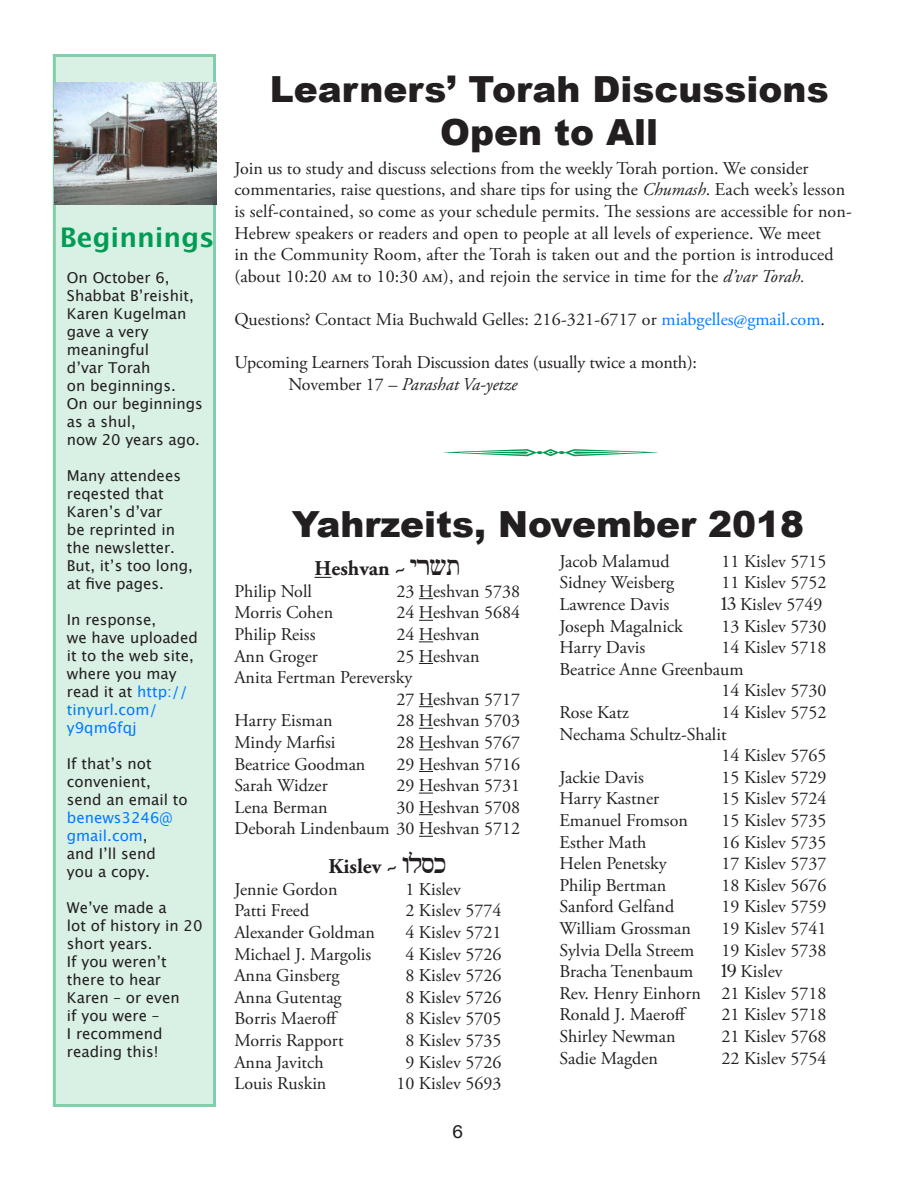
<style>
.page{position:relative;width:918px;height:1188px;background:#fff}
.page>*{position:absolute;margin:0;border:0;box-sizing:border-box;transform-origin:0 0}
.t1{font:900 36px "Arial";color:#231f20}
.t2{font:700 27px "Lucida Grande";color:#009c53}
.t3{font:700 21px "Adobe Garamond Pro";color:#231f20}
.t4{font:18px/21.6px "Adobe Garamond Pro";color:#231f20}
.t5{font:italic 18px "Adobe Garamond Pro";color:#231f20}
.t6{font:18px "Arial";color:#231f20;scale:1.07 1}
.t7{font:15px/18px "Lucida Grande";color:#231f20}
.t8{font:15px/18px "Lucida Grande";color:#007bff}
.s1{color:#007bff}
.s2{color:#231f20}
.s3{font-style:italic}
.s4{font-style:normal}
.s5{font-style:inherit}
.s6{font-family:"Penina KF Mac Plain";font-weight:400}
.s7{font-family:"Penina KF Mac Plain"}
</style>
<div class="page">
<div style="left:53px;top:54px;width:163px;height:1053px;background:#d9f0e5"></div>
<svg style="left:315px;top:577px;width:17px;height:1px"></svg>
<svg style="left:419px;top:598px;width:14px;height:1px"></svg>
<svg style="left:419px;top:620px;width:14px;height:1px"></svg>
<svg style="left:419px;top:641px;width:14px;height:1px"></svg>
<svg style="left:419px;top:663px;width:14px;height:1px"></svg>
<svg style="left:419px;top:706px;width:14px;height:1px"></svg>
<svg style="left:419px;top:728px;width:14px;height:1px"></svg>
<svg style="left:419px;top:749px;width:14px;height:1px"></svg>
<svg style="left:419px;top:771px;width:14px;height:1px"></svg>
<svg style="left:419px;top:793px;width:14px;height:1px"></svg>
<svg style="left:419px;top:814px;width:14px;height:1px"></svg>
<svg style="left:419px;top:836px;width:14px;height:1px"></svg>
<img style="left:54px;top:83px;width:162px;height:121px">
<p class="t2" style="left:60px;top:216px;width:156px">Beginnings</p>
<p class="t7" style="left:67px;top:269px;width:129px">On October 6,<br>Shabbat B’reishit,</p>
<p class="t7" style="left:67px;top:305px;width:121px">Karen Kugelman gave a very</p>
<p class="t7" style="left:67px;top:341px;width:84px">meaningful</p>
<p class="t7" style="left:67px;top:359px;width:85px">d’var Torah</p>
<p class="t7" style="left:67px;top:377px;width:110px">on beginnings.</p>
<p class="t7" style="left:67px;top:395px;width:137px">On our beginnings</p>
<p class="t7" style="left:67px;top:413px;width:71px">as a shul,</p>
<p class="t7" style="left:67px;top:431px;width:135px">now 20 years ago.</p>
<p class="t7" style="left:67px;top:467px;width:116px">Many attendees</p>
<p class="t7" style="left:67px;top:485px;width:98px">reqested that</p>
<p class="t7" style="left:67px;top:503px;width:97px">Karen’s d’var</p>
<p class="t7" style="left:67px;top:521px;width:110px">be reprinted in</p>
<p class="t7" style="left:67px;top:539px;width:110px">the newsletter.</p>
<p class="t7" style="left:67px;top:557px;width:127px">But, it’s too long, at five pages.</p>
<p class="t7" style="left:67px;top:611px;width:91px">In response,</p>
<p class="t7" style="left:67px;top:629px;width:132px">we have uploaded</p>
<p class="t7" style="left:67px;top:647px;width:129px">it to the web site, where you may read it at <span class="s1">http:// tinyurl.com/ y9qm6fqj</span></p>
<p class="t7" style="left:67px;top:755px;width:86px">If that’s not</p>
<p class="t7" style="left:67px;top:773px;width:85px">convenient,</p>
<p class="t7" style="left:67px;top:791px;width:122px">send an email to</p>
<p class="t8" style="left:67px;top:809px;width:107px">benews3246@ gmail.com<span class="s2">,</span></p>
<p class="t7" style="left:67px;top:845px;width:90px">and I’ll send</p>
<p class="t7" style="left:67px;top:863px;width:85px">you a copy.</p>
<p class="t7" style="left:67px;top:899px;width:101px">We’ve made a</p>
<p class="t7" style="left:67px;top:917px;width:137px">lot of history in 20 short years.</p>
<p class="t7" style="left:67px;top:953px;width:114px">If you weren’t there to hear<br>Karen – or even</p>
<p class="t7" style="left:67px;top:1007px;width:94px">if you were –</p>
<p class="t7" style="left:67px;top:1025px;width:97px">I recommend reading this!</p>
<p class="t1" style="left:270px;top:63px;width:560px">Learners’ Torah Discussions</p>
<p class="t1" style="left:440px;top:106px;width:219px">Open to All</p>
<p class="t4" style="left:234px;top:158px;width:619px">Join us to study and discuss selections from the weekly Torah portion. We consider commentaries, raise questions, and share tips for using the <span class="s3">Chumash</span>. Each week’s lesson is self-contained, so come as your schedule permits. The sessions are accessible for non-Hebrew speakers or readers and open to people at all levels of experience. We meet<br>in the Community Room, after the Torah is taken out and the portion is introduced (about 10:20 am to 10:30 am), and rejoin the service in time for the <span class="s3">d’var Torah.</span></p>
<p class="t4" style="left:234px;top:309px;width:592px">Questions? Contact Mia Buchwald Gelles: 216-321-6717 or <span class="s1">miabgelles@gmail.com</span>.</p>
<p class="t4" style="left:234px;top:352px;width:464px">Upcoming Learners Torah Discussion dates (usually twice a month):</p>
<p class="t5" style="left:288px;top:373px;width:230px"><span class="s4">November 17 –</span> Parashat Va-yetze</p>
<p class="t1" style="left:292px;top:498px;width:514px">Yahrzeits, November 2018</p>
<p class="t3" style="left:315px;top:556px;width:147px"><span class="s5">H</span>eshvan ~ <span class="s6">YR$T</span></p>
<p class="t4" style="left:234px;top:581px;width:79px">Philip Noll</p>
<p class="t4" style="left:396px;top:581px;width:125px">23 Heshvan 5738</p>
<p class="t4" style="left:234px;top:603px;width:100px">Morris Cohen</p>
<p class="t4" style="left:396px;top:603px;width:125px">24 Heshvan 5684</p>
<p class="t4" style="left:234px;top:624px;width:83px">Philip Reiss</p>
<p class="t4" style="left:396px;top:624px;width:85px">24 Heshvan</p>
<p class="t4" style="left:234px;top:646px;width:85px">Ann Groger</p>
<p class="t4" style="left:396px;top:646px;width:85px">25 Heshvan</p>
<p class="t4" style="left:234px;top:667px;width:179px">Anita Fertman Pereversky</p>
<p class="t4" style="left:396px;top:689px;width:125px">27 Heshvan 5717</p>
<p class="t4" style="left:234px;top:711px;width:100px">Harry Eisman</p>
<p class="t4" style="left:396px;top:711px;width:125px">28 Heshvan 5703</p>
<p class="t4" style="left:234px;top:732px;width:103px">Mindy Marfisi</p>
<p class="t4" style="left:396px;top:732px;width:125px">28 Heshvan 5767</p>
<p class="t4" style="left:234px;top:754px;width:133px">Beatrice Goodman</p>
<p class="t4" style="left:396px;top:754px;width:125px">29 Heshvan 5716</p>
<p class="t4" style="left:234px;top:775px;width:95px">Sarah Widzer</p>
<p class="t4" style="left:396px;top:775px;width:125px">29 Heshvan 5731</p>
<p class="t4" style="left:234px;top:797px;width:95px">Lena Berman</p>
<p class="t4" style="left:396px;top:797px;width:125px">30 Heshvan 5708</p>
<p class="t4" style="left:234px;top:819px;width:287px">Deborah Lindenbaum 30 Heshvan 5712</p>
<p class="t3" style="left:328px;top:854px;width:119px">Kislev ~ <span class="s6">WLSK</span></p>
<p class="t4" style="left:234px;top:879px;width:105px">Jennie Gordon</p>
<p class="t4" style="left:405px;top:879px;width:57px">1 Kislev</p>
<p class="t4" style="left:234px;top:901px;width:76px">Patti Freed</p>
<p class="t4" style="left:405px;top:901px;width:97px">2 Kislev 5774</p>
<p class="t4" style="left:234px;top:922px;width:142px">Alexander Goldman</p>
<p class="t4" style="left:405px;top:922px;width:97px">4 Kislev 5721</p>
<p class="t4" style="left:234px;top:944px;width:138px">Michael J. Margolis</p>
<p class="t4" style="left:405px;top:944px;width:97px">4 Kislev 5726</p>
<p class="t4" style="left:234px;top:965px;width:107px">Anna Ginsberg</p>
<p class="t4" style="left:405px;top:965px;width:97px">8 Kislev 5726</p>
<p class="t4" style="left:234px;top:987px;width:109px">Anna Gutentag</p>
<p class="t4" style="left:405px;top:987px;width:97px">8 Kislev 5726</p>
<p class="t4" style="left:234px;top:1009px;width:105px">Borris Maeroff</p>
<p class="t4" style="left:405px;top:1009px;width:97px">8 Kislev 5705</p>
<p class="t4" style="left:234px;top:1030px;width:111px">Morris Rapport</p>
<p class="t4" style="left:405px;top:1030px;width:97px">8 Kislev 5735</p>
<p class="t4" style="left:234px;top:1052px;width:91px">Anna Javitch</p>
<p class="t4" style="left:405px;top:1052px;width:97px">9 Kislev 5726</p>
<p class="t4" style="left:234px;top:1073px;width:94px">Louis Ruskin</p>
<p class="t4" style="left:396px;top:1073px;width:106px">10 Kislev 5693</p>
<p class="t4" style="left:560px;top:551px;width:112px">Jacob Malamud</p>
<p class="t4" style="left:722px;top:551px;width:106px">11 Kislev 5715</p>
<p class="t4" style="left:560px;top:572px;width:116px">Sidney Weisberg</p>
<p class="t4" style="left:722px;top:572px;width:106px">11 Kislev 5752</p>
<p class="t4" style="left:560px;top:594px;width:111px">Lawrence Davis</p>
<p class="t4" style="left:722px;top:594px;width:103px"><span class="s7">13</span> Kislev 5749</p>
<p class="t4" style="left:560px;top:616px;width:125px">Joseph Magalnick</p>
<p class="t4" style="left:722px;top:616px;width:106px">13 Kislev 5730</p>
<p class="t4" style="left:560px;top:637px;width:87px">Harry Davis</p>
<p class="t4" style="left:722px;top:637px;width:106px">14 Kislev 5718</p>
<p class="t4" style="left:560px;top:659px;width:186px">Beatrice Anne Greenbaum</p>
<p class="t4" style="left:722px;top:680px;width:106px">14 Kislev 5730</p>
<p class="t4" style="left:560px;top:702px;width:71px">Rose Katz</p>
<p class="t4" style="left:722px;top:702px;width:106px">14 Kislev 5752</p>
<p class="t4" style="left:560px;top:724px;width:169px">Nechama Schultz-Shalit</p>
<p class="t4" style="left:722px;top:745px;width:106px">14 Kislev 5765</p>
<p class="t4" style="left:560px;top:767px;width:86px">Jackie Davis</p>
<p class="t4" style="left:722px;top:767px;width:106px">15 Kislev 5729</p>
<p class="t4" style="left:560px;top:788px;width:101px">Harry Kastner</p>
<p class="t4" style="left:722px;top:788px;width:106px">15 Kislev 5724</p>
<p class="t4" style="left:560px;top:810px;width:130px">Emanuel Fromson</p>
<p class="t4" style="left:722px;top:810px;width:106px">15 Kislev 5735</p>
<p class="t4" style="left:560px;top:832px;width:88px">Esther Math</p>
<p class="t4" style="left:722px;top:832px;width:106px">16 Kislev 5735</p>
<p class="t4" style="left:560px;top:853px;width:109px">Helen Penetsky</p>
<p class="t4" style="left:722px;top:853px;width:106px">17 Kislev 5737</p>
<p class="t4" style="left:560px;top:875px;width:108px">Philip Bertman</p>
<p class="t4" style="left:722px;top:875px;width:106px">18 Kislev 5676</p>
<p class="t4" style="left:560px;top:896px;width:116px">Sanford Gelfand</p>
<p class="t4" style="left:722px;top:896px;width:106px">19 Kislev 5759</p>
<p class="t4" style="left:560px;top:918px;width:133px">William Grossman</p>
<p class="t4" style="left:722px;top:918px;width:106px">19 Kislev 5741</p>
<p class="t4" style="left:560px;top:940px;width:136px">Sylvia Della Streem</p>
<p class="t4" style="left:722px;top:940px;width:106px">19 Kislev 5738</p>
<p class="t4" style="left:560px;top:961px;width:135px">Bracha Tenenbaum</p>
<p class="t4" style="left:722px;top:961px;width:63px"><span class="s7">19</span> Kislev</p>
<p class="t4" style="left:560px;top:983px;width:268px">Rev. Henry Einhorn 21 Kislev 5718</p>
<p class="t4" style="left:560px;top:1004px;width:129px">Ronald J. Maeroff</p>
<p class="t4" style="left:722px;top:1004px;width:106px">21 Kislev 5718</p>
<p class="t4" style="left:560px;top:1026px;width:117px">Shirley Newman</p>
<p class="t4" style="left:722px;top:1026px;width:106px">21 Kislev 5768</p>
<p class="t4" style="left:560px;top:1048px;width:100px">Sadie Magden</p>
<p class="t4" style="left:722px;top:1048px;width:106px">22 Kislev 5754</p>
<p class="t6" style="left:453px;top:1120px;width:12px">6</p>
</div>
